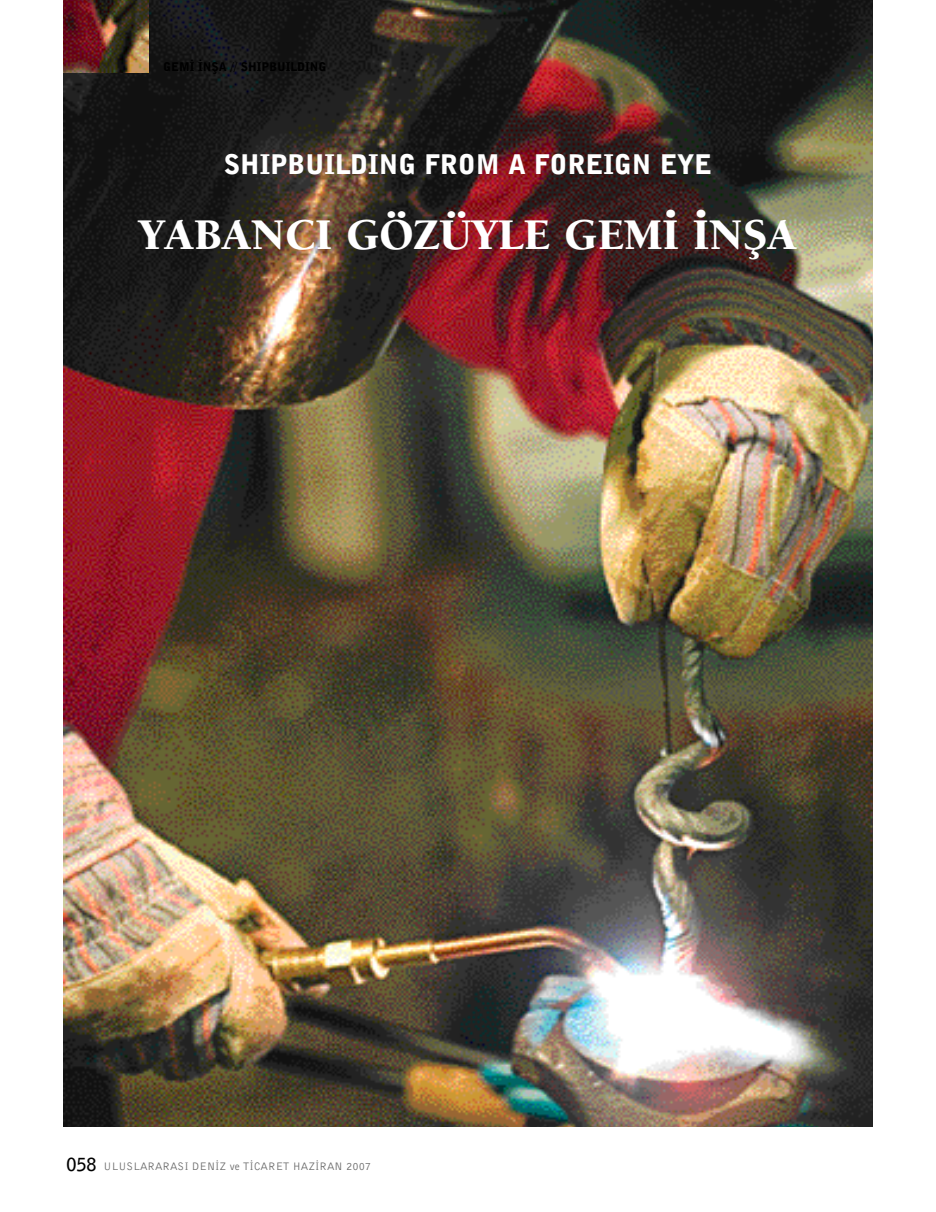
<style>
.page{position:relative;width:936px;height:1212px;background:#fff}
.page>*{position:absolute;margin:0;border:0;box-sizing:border-box;transform-origin:0 0}
.t1{font:45px "Berkeley T Black";color:#fff}
.t2{font:27px "Bell Gothic BT Black Ti";color:#fff}
.t3{font:12px "Bell Gothic BT Black Ti";color:#000}
.t4{font:11.25px "Bell Gothic BT Roman Ti";color:#666}
.s1{font-family:"Bell Gothic BT Bold Ti";font-size:18px;color:#000}
</style>
<div class="page">
<img style="left:64px;top:0;width:808px;height:1127px">
<img style="left:64px;top:0;width:85px;height:72px">
<p class="t3" style="left:163px;top:59px;width:165px">GEM‹ ‹NfiA // SHIPBUILDING</p>
<h2 class="t2" style="left:224px;top:147px;width:490px">SHIPBUILDING FROM A FOREIGN EYE</h2>
<h1 class="t1" style="left:139px;top:200px;width:659px">YABANCI GÖZÜYLE GEM‹ ‹NfiA</h1>
<p class="t4" style="left:67px;top:1159px;width:306px"><span class="s1">058</span> ULUSLARARASI DEN‹Z ve T‹CARET HAZ‹RAN 2007</p>
</div>
